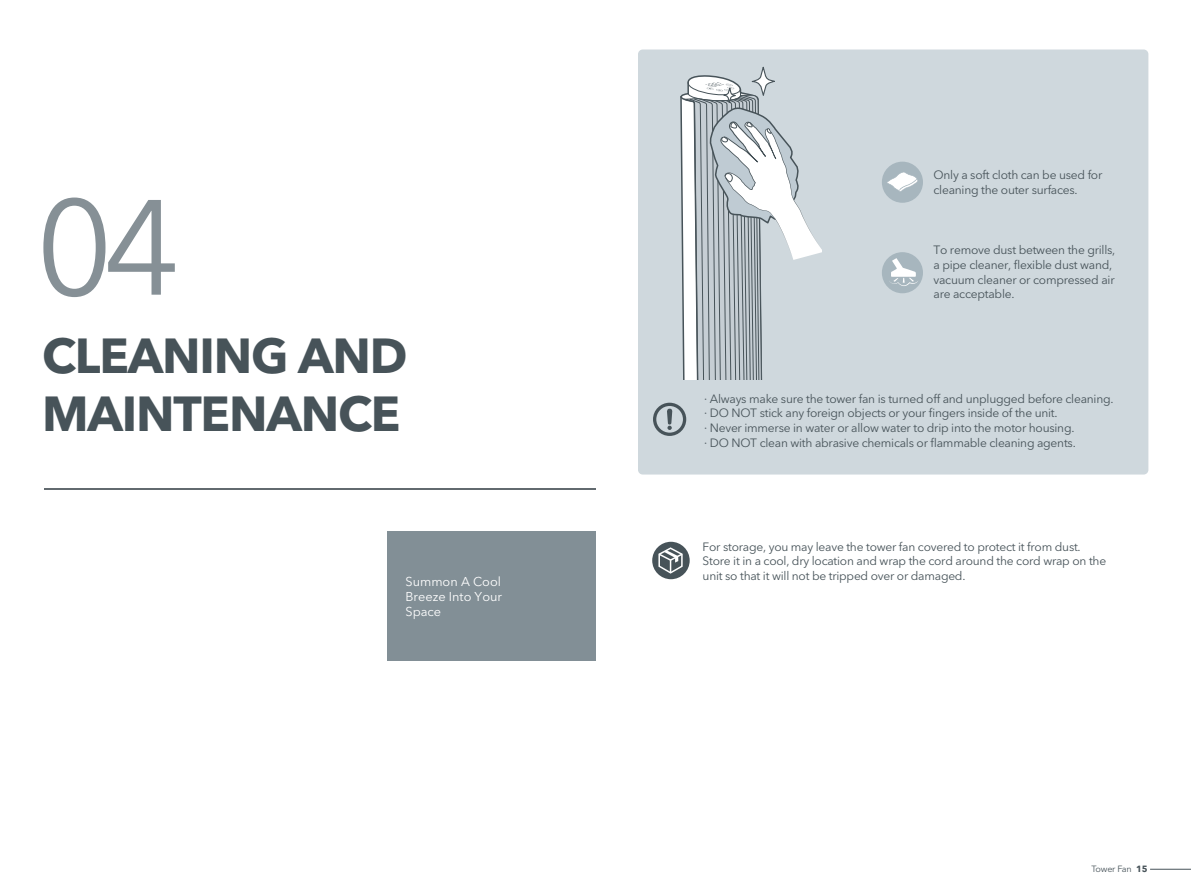
<style>
.page{position:relative;width:1191px;height:893px;background:#fff}
.page>*{position:absolute;margin:0;border:0;box-sizing:border-box;transform-origin:0 0}
.t1{font:133.8px "Avenir Next LT Pro";color:#869096}
.t2{font:700 48.75px/58.5px "Avenir Next LT Pro";letter-spacing:-.025em;color:#475359}
.t3{font:12.75px/15px "Avenir Next LT Pro";color:#fff;text-align:justify}
.t4{font:12px/14.7px "Avenir Next LT Pro";letter-spacing:-.02em;color:#475359}
.t5{font:9px "Avenir Next LT Pro";letter-spacing:-.025em;color:#475359}
.s1{font-weight:700}
</style>
<div class="page">
<div style="left:638px;top:50px;width:510px;height:425px;background:#cfd8dd;border-radius:5px"></div>
<svg style="left:653px;top:403px;width:33px;height:33px"></svg>
<div style="left:652px;top:542px;width:37px;height:37px;background:#475359;border-radius:50%"></div>
<svg style="left:657px;top:546px;width:27px;height:28px"></svg>
<div style="left:882px;top:162px;width:41px;height:41px;background:#a7b6be;border-radius:50%"></div>
<svg style="left:887px;top:172px;width:31px;height:20px"></svg>
<svg style="left:680px;top:49px;width:141px;height:331px"></svg>
<div style="left:882px;top:252px;width:41px;height:41px;background:#a7b6be;border-radius:50%"></div>
<svg style="left:889px;top:258px;width:29px;height:28px"></svg>
<div style="left:387px;top:531px;width:208px;height:130px;background:#828f96"></div>
<hr style="left:45px;top:488px;width:550px;height:1px;background:#626a6f">
<hr style="left:1150px;top:869px;width:41px;height:1px;background:#475359">
<h1 class="t1" style="left:36px;top:168px;width:146px">04</h1>
<h2 class="t2" style="left:42px;top:326px;width:367px">CLEANING AND<br>MAINTENANCE</h2>
<p class="t3" style="left:405px;top:574px;width:98px">Summon A Cool Breeze Into Your Space</p>
<p class="t4" style="left:933px;top:167px;width:170px">Only a soft cloth can be used for cleaning the outer surfaces.</p>
<p class="t4" style="left:933px;top:243px;width:183px">To remove dust between the grills, a pipe cleaner, flexible dust wand, vacuum cleaner or compressed air are acceptable.</p>
<p class="t4" style="left:704px;top:391px;width:411px">· Always make sure the tower fan is turned off and unplugged before cleaning. · DO NOT stick any foreign objects or your fingers inside of the unit.<br>· Never immerse in water or allow water to drip into the motor housing.<br>· DO NOT clean with abrasive chemicals or flammable cleaning agents.</p>
<p class="t4" style="left:702px;top:539px;width:405px">For storage, you may leave the tower fan covered to protect it from dust.<br>Store it in a cool, dry location and wrap the cord around the cord wrap on the unit so that it will not be tripped over or damaged.</p>
<p class="t5" style="left:1091px;top:863px;width:57px">Tower Fan <span class="s1">15</span></p>
</div>
